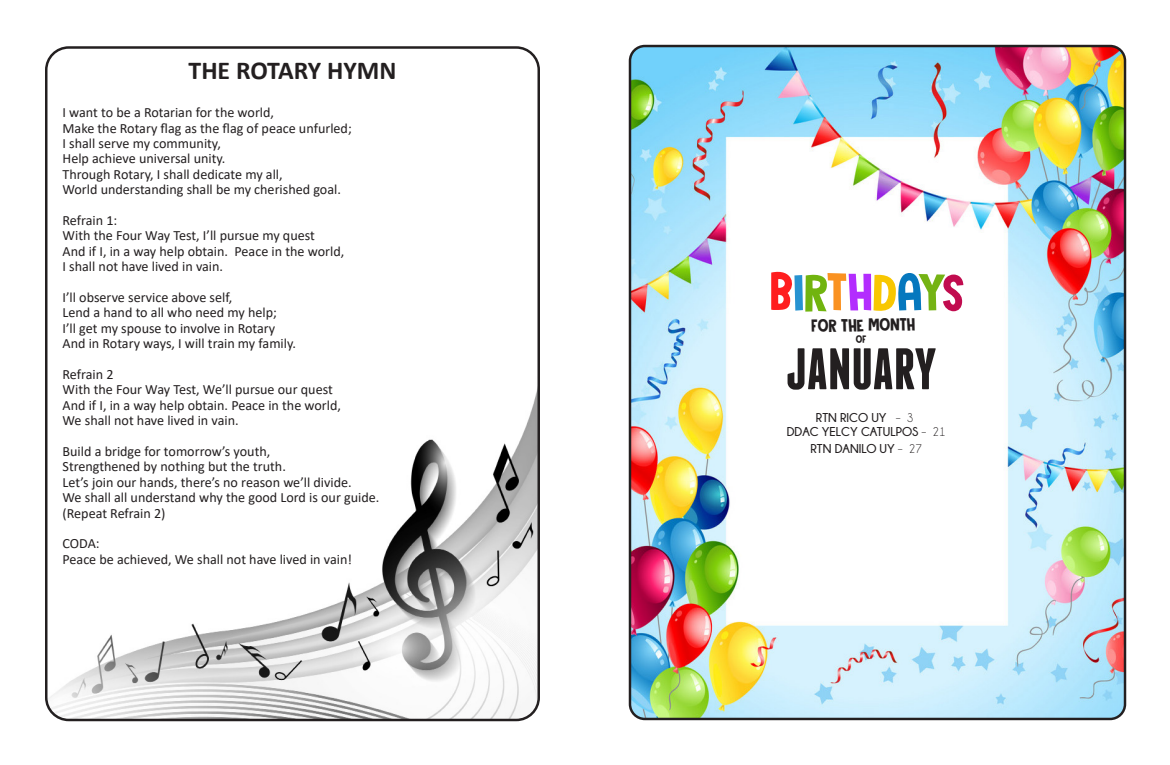
<style>
.page{position:relative;width:1170px;height:765px;background:#fff}
.page>*{position:absolute;margin:0;border:0;box-sizing:border-box;transform-origin:0 0}
.t1{font:59.12px "Crocodile Feet DEMO";color:#ff1e1f}
.t2{font:700 58.5px "Franchise";color:#231f20}
.t3{font:700 25.88px "Calibri";color:#231f20}
.t4{font:20px "Crocodile Feet DEMO";color:#231f20}
.t5{font:14.12px "Calibri";color:#231f20}
.t6{font:700 12.75px "Champagne&Limousines";color:#231f20}
.t7{font:12px "Crocodile Feet DEMO";color:#231f20}
.s1{color:#2793d1}
.s2{color:#71b40f}
.s3{color:#fa9221}
.s4{color:#b32dfe}
.s5{color:#f8c701}
.s6{color:#0678be}
.s7{color:#75b314}
.s8{color:#c10c4f}
.s9{font-weight:400}
</style>
<div class="page">
<img style="left:48px;top:391px;width:489px;height:327px">
<img style="left:631px;top:47px;width:493px;height:671px">
<div style="left:629px;top:45px;width:497px;height:675px;border:2px solid #231f20;border-radius:15px"></div>
<div style="left:760px;top:230px;width:205px;height:290px;background:#fff"></div>
<p class="t3" style="left:189px;top:52px;width:209px">THE ROTARY HYMN</p>
<p class="t5" style="left:63px;top:103px;width:213px">I want to be a Rotarian for the world,</p>
<p class="t5" style="left:63px;top:118px;width:291px">Make the Rotary flag as the flag of peace unfurled;</p>
<p class="t5" style="left:63px;top:133px;width:160px">I shall serve my community,</p>
<p class="t5" style="left:63px;top:149px;width:164px">Help achieve universal unity.</p>
<p class="t5" style="left:63px;top:164px;width:222px">Through Rotary, I shall dedicate my all,</p>
<p class="t5" style="left:63px;top:180px;width:280px">World understanding shall be my cherished goal.</p>
<p class="t5" style="left:63px;top:210px;width:56px">Refrain 1:</p>
<p class="t5" style="left:63px;top:226px;width:254px">With the Four Way Test, I’ll pursue my quest</p>
<p class="t5" style="left:63px;top:241px;width:283px">And if I, in a way help obtain. Peace in the world,</p>
<p class="t5" style="left:63px;top:257px;width:162px">I shall not have lived in vain.</p>
<p class="t5" style="left:63px;top:288px;width:171px">I’ll observe service above self,</p>
<p class="t5" style="left:63px;top:303px;width:216px">Lend a hand to all who need my help;</p>
<p class="t5" style="left:63px;top:318px;width:214px">I’ll get my spouse to involve in Rotary</p>
<p class="t5" style="left:63px;top:334px;width:235px">And in Rotary ways, I will train my family.</p>
<p class="t5" style="left:63px;top:365px;width:53px">Refrain 2</p>
<p class="t5" style="left:63px;top:380px;width:272px">With the Four Way Test, We’ll pursue our quest</p>
<p class="t5" style="left:63px;top:395px;width:280px">And if I, in a way help obtain. Peace in the world,</p>
<p class="t5" style="left:63px;top:411px;width:178px">We shall not have lived in vain.</p>
<p class="t5" style="left:63px;top:442px;width:209px">Build a bridge for tomorrow’s youth,</p>
<p class="t5" style="left:63px;top:457px;width:225px">Strengthened by nothing but the truth.</p>
<p class="t5" style="left:63px;top:472px;width:291px">Let’s join our hands, there’s no reason we’ll divide.</p>
<p class="t5" style="left:63px;top:488px;width:318px">We shall all understand why the good Lord is our guide.</p>
<p class="t5" style="left:63px;top:503px;width:105px">(Repeat Refrain 2)</p>
<p class="t5" style="left:63px;top:534px;width:39px">CODA:</p>
<p class="t5" style="left:63px;top:549px;width:291px">Peace be achieved, We shall not have lived in vain!</p>
<p class="t1" style="left:770px;top:260px;width:196px">B<span class="s1">I</span><span class="s2">R</span><span class="s3">T</span><span class="s4">H</span><span class="s5">D</span><span class="s6">A</span><span class="s7">Y</span><span class="s8">S</span></p>
<p class="t2" style="left:786px;top:342px;width:152px">JANUARY</p>
<p class="t4" style="left:811px;top:315px;width:105px;rotate:-1deg">FOR THE MONTH</p>
<p class="t7" style="left:856px;top:332px;width:12px">OF</p>
<p class="t6" style="left:816px;top:411px;width:99px">RTN RICO UY <span class="s9">– 3</span></p>
<p class="t6" style="left:787px;top:425px;width:161px">DDAC YELCY CATULPOS <span class="s9">– 21</span></p>
<p class="t6" style="left:810px;top:442px;width:113px">RTN DANILO UY <span class="s9">– 27</span></p>
</div>
